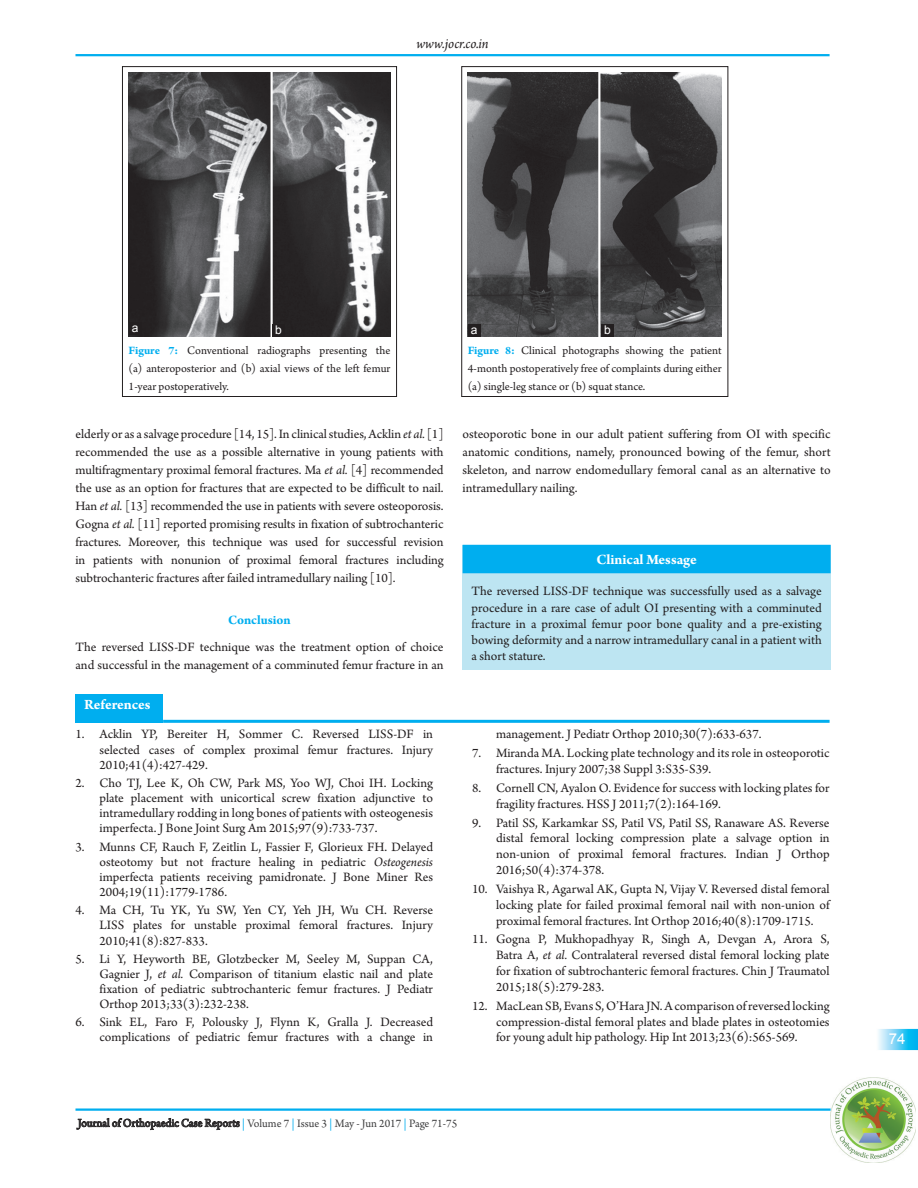
<style>
.page{position:relative;width:918px;height:1188px;background:#fff}
.page>*{position:absolute;margin:0;border:0;box-sizing:border-box;transform-origin:0 0}
.t1{font:700 15px "Arno Pro";letter-spacing:-.005em;color:#fff}
.t2{font:italic 15px "Arno Pro";color:#231f20}
.t3{font:15px "Arial";color:#fff}
.t4{font:13.5px/15.1px "Arno Pro";color:#231f20;text-align:justify}
.t5{font:700 13.5px "Arno Pro";color:#00aeef}
.t6{font:12px/18px "Arno Pro";color:#231f20;text-align:justify}
.t7{font:12px "Arno Pro";color:#3e3e3f}
.t8{font:12px "Arial";color:#fff}
.s1{font-weight:700;color:#00aeef}
.s2{font-style:italic}
.s3{color:#231f20}
.s4{color:#00aeef}
</style>
<div class="page">
<hr style="left:75px;top:54px;width:755px;height:2px;background:#00aeef">
<svg style="left:878px;top:1029px;width:40px;height:21px"></svg>
<svg style="left:890px;top:1033px;width:15px;height:11px"></svg>
<img style="left:831px;top:1077px;width:85px;height:85px">
<hr style="left:75px;top:1108px;width:756px;height:3px;background:#00aeef">
<img style="left:129px;top:73px;width:261px;height:263px">
<div style="left:122px;top:66px;width:275px;height:331px;border:1px solid #231f20"></div>
<img style="left:468px;top:73px;width:254px;height:263px">
<div style="left:462px;top:66px;width:266px;height:331px;border:1px solid #231f20"></div>
<div style="left:463px;top:545px;width:368px;height:124px;background:#bde5f2"></div>
<div style="left:463px;top:545px;width:368px;height:28px;background:#00aeef"></div>
<hr style="left:163px;top:720px;width:667px;height:3px;background:#00aeef">
<div style="left:75px;top:694px;width:88px;height:29px;background:#00aeef"></div>
<div style="left:601px;top:324px;width:13px;height:13px;background:#231f20"></div>
<div style="left:468px;top:324px;width:13px;height:13px;background:#231f20"></div>
<div style="left:272px;top:324px;width:13px;height:13px;background:#231f20"></div>
<div style="left:129px;top:322px;width:12px;height:13px;background:#231f20"></div>
<p class="t2" style="left:416px;top:34px;width:74px">www.jocr.co.in</p>
<p class="t8" style="left:132px;top:321px;width:8px">a</p>
<p class="t8" style="left:275px;top:323px;width:8px">b</p>
<p class="t8" style="left:471px;top:323px;width:8px">a</p>
<p class="t8" style="left:604px;top:323px;width:8px">b</p>
<p class="t6" style="left:129px;top:343px;width:263px"><span class="s1">Figure 7:</span> Conventional radiographs presenting the (a) anteroposterior and (b) axial views of the left femur 1-year postoperatively.</p>
<p class="t6" style="left:468px;top:343px;width:255px"><span class="s1">Figure 8:</span> Clinical photographs showing the patient 4-month postoperatively free of complaints during either (a) single-leg stance or (b) squat stance.</p>
<p class="t4" style="left:463px;top:426px;width:370px;line-height:18px">osteoporotic bone in our adult patient suffering from OI with specific anatomic conditions, namely, pronounced bowing of the femur, short skeleton, and narrow endomedullary femoral canal as an alternative to intramedullary nailing.</p>
<p class="t4" style="left:75px;top:426px;width:370px;line-height:18px">elderly or as a salvage procedure [14, 15]. In clinical studies, Acklin <span class="s2">et al.</span> [1] recommended the use as a possible alternative in young patients with multifragmentary proximal femoral fractures. Ma <span class="s2">et al.</span> [4] recommended the use as an option for fractures that are expected to be difficult to nail.<br>Han <span class="s2">et al.</span> [13] recommended the use in patients with severe osteoporosis.<br>Gogna <span class="s2">et al.</span> [11] reported promising results in fixation of subtrochanteric fractures. Moreover, this technique was used for successful revision in patients with nonunion of proximal femoral fractures including subtrochanteric fractures after failed intramedullary nailing [10].</p>
<p class="t5" style="left:228px;top:615px;width:64px">Conclusion</p>
<p class="t4" style="left:75px;top:639px;width:370px;line-height:18px">The reversed LISS-DF technique was the treatment option of choice and successful in the management of a comminuted femur fracture in an</p>
<p class="t1" style="left:596px;top:554px;width:102px">Clinical Message</p>
<p class="t4" style="left:472px;top:584px;width:352px;line-height:16.2px">The reversed LISS-DF technique was successfully used as a salvage procedure in a rare case of adult OI presenting with a comminuted fracture in a proximal femur poor bone quality and a pre-existing bowing deformity and a narrow intramedullary canal in a patient with a short stature.</p>
<p class="t1" style="left:84px;top:699px;width:68px">References</p>
<p class="t4" style="left:99px;top:728px;width:335px;text-indent:-24px">1. Acklin YP, Bereiter H, Sommer C. Reversed LISS-DF in selected cases of complex proximal femur fractures. Injury 2010;41(4):427-429.</p>
<p class="t4" style="left:99px;top:776px;width:335px;text-indent:-24px">2. Cho TJ, Lee K, Oh CW, Park MS, Yoo WJ, Choi IH. Locking plate placement with unicortical screw fixation adjunctive to intramedullary rodding in long bones of patients with osteogenesis imperfecta. J Bone Joint Surg Am 2015;97(9):733-737.</p>
<p class="t4" style="left:99px;top:840px;width:335px;text-indent:-24px">3. Munns CF, Rauch F, Zeitlin L, Fassier F, Glorieux FH. Delayed osteotomy but not fracture healing in pediatric <span class="s2">Osteogenesis </span>imperfecta patients receiving pamidronate. J Bone Miner Res 2004;19(11):1779-1786.</p>
<p class="t4" style="left:99px;top:904px;width:335px;text-indent:-24px">4. Ma CH, Tu YK, Yu SW, Yen CY, Yeh JH, Wu CH. Reverse LISS plates for unstable proximal femoral fractures. Injury 2010;41(8):827-833.</p>
<p class="t4" style="left:99px;top:952px;width:335px;text-indent:-24px">5. Li Y, Heyworth BE, Glotzbecker M, Seeley M, Suppan CA, Gagnier J, <span class="s2">et al.</span> Comparison of titanium elastic nail and plate fixation of pediatric subtrochanteric femur fractures. J Pediatr Orthop 2013;33(3):232-238.</p>
<p class="t4" style="left:75px;top:1016px;width:359px;text-align:right">6. Sink EL, Faro F, Polousky J, Flynn K, Gralla J. Decreased complications of pediatric femur fractures with a change in</p>
<p class="t4" style="left:496px;top:728px;width:267px">management. J Pediatr Orthop 2010;30(7):633-637.</p>
<p class="t4" style="left:496px;top:746px;width:335px;line-height:15.9px;text-indent:-24px">7. Miranda MA. Locking plate technology and its role in osteoporotic fractures. Injury 2007;38 Suppl 3:S35-S39.</p>
<p class="t4" style="left:496px;top:781px;width:335px;line-height:15.9px;text-indent:-24px">8. Cornell CN, Ayalon O. Evidence for success with locking plates for fragility fractures. HSS J 2011;7(2):164-169.</p>
<p class="t4" style="left:496px;top:816px;width:335px;line-height:15.9px;text-indent:-24px">9. Patil SS, Karkamkar SS, Patil VS, Patil SS, Ranaware AS. Reverse distal femoral locking compression plate a salvage option in non-union of proximal femoral fractures. Indian J Orthop 2016;50(4):374-378.</p>
<p class="t4" style="left:496px;top:882px;width:335px;line-height:15.9px;text-indent:-24px">10. Vaishya R, Agarwal AK, Gupta N, Vijay V. Reversed distal femoral locking plate for failed proximal femoral nail with non-union of proximal femoral fractures. Int Orthop 2016;40(8):1709-1715.</p>
<p class="t4" style="left:496px;top:933px;width:335px;line-height:15.9px;text-indent:-24px">11. Gogna P, Mukhopadhyay R, Singh A, Devgan A, Arora S, Batra A, <span class="s2">et al.</span> Contralateral reversed distal femoral locking plate for fixation of subtrochanteric femoral fractures. Chin J Traumatol 2015;18(5):279-283.</p>
<p class="t4" style="left:496px;top:999px;width:335px;line-height:15.9px;text-indent:-24px">12. MacLean SB, Evans S, O’Hara JN. A comparison of reversed locking compression-distal femoral plates and blade plates in osteotomies for young adult hip pathology. Hip Int 2013;23(6):565-569.</p>
<p class="t7" style="left:78px;top:1118px;width:381px"><span class="s3">Journal of Orthopaedic Case Reports</span> <span class="s4">|</span> Volume 7 <span class="s4">|</span> Issue 3 <span class="s4">|</span> May - Jun 2017 <span class="s4">|</span> Page 71-75</p>
<p class="t3" style="left:889px;top:1030px;width:18px">74</p>
</div>
